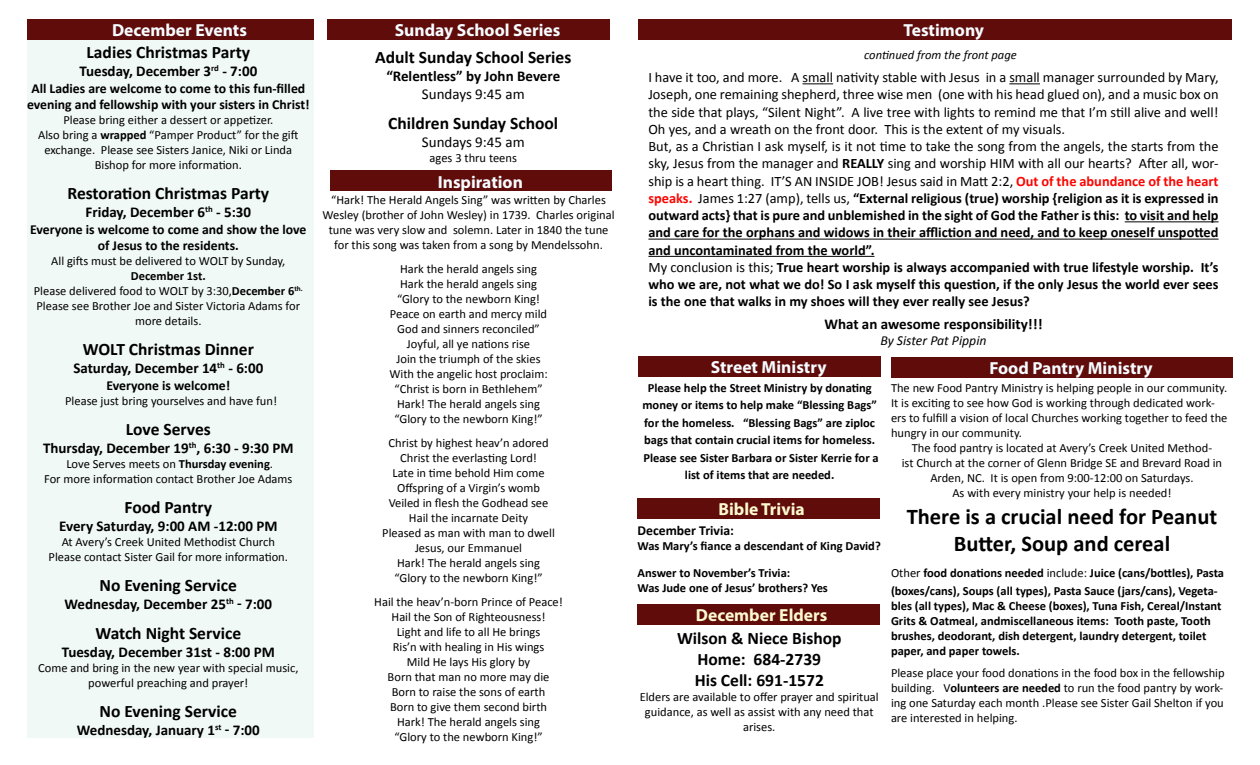
<style>
.page{position:relative;width:1260px;height:765px;background:#fff}
.page>*{position:absolute;margin:0;border:0;box-sizing:border-box;transform-origin:0 0}
.t1{font:700 22.5px/27px "Calibri";color:#000;text-align:center}
.t2{font:700 17.5px/21px "Calibri";color:#000;text-align:center}
.t3{font:700 17.5px "Myriad Pro";color:#f6fcff}
.t4{font:700 17.5px "Myriad Pro";color:#fdf9ce}
.t5{font:700 15px "Calibri";color:#000}
.t6{font:15px "Calibri";color:#000}
.t7{font:14.38px/17.2px "Calibri";color:#000}
.t8{font:700 13.75px/16.5px "Calibri";color:#000;text-align:center}
.t9{font:italic 13.75px "Calibri";color:#000}
.t10{font:12.5px/15px "Calibri";color:#000;text-align:center}
.t11{font:700 12.5px/17.5px "Calibri";color:#000}
.t12{font:italic 12.5px "Calibri";color:#000}
.s1{font-weight:700}
.s2{font-weight:700;color:#fc0500}
.s3{font-weight:400}
</style>
<div class="page">
<div style="left:27px;top:27px;width:286px;height:711px;background:#f1f9f6"></div>
<div style="left:27px;top:19px;width:287px;height:21px;background:#5f0c0b"></div>
<div style="left:638px;top:19px;width:593px;height:21px;background:#5f0c0b"></div>
<div style="left:328px;top:19px;width:282px;height:21px;background:#5f0c0b"></div>
<div style="left:330px;top:171px;width:282px;height:20px;background:#5f0c0b"></div>
<div style="left:638px;top:604px;width:242px;height:21px;background:#5f0c0b"></div>
<div style="left:638px;top:498px;width:242px;height:21px;background:#5f0c0b"></div>
<div style="left:891px;top:358px;width:342px;height:20px;background:#5f0c0b"></div>
<hr style="left:803px;top:83px;width:30px;height:1px;background:#000">
<hr style="left:1009px;top:83px;width:31px;height:1px;background:#000">
<hr style="left:1125px;top:221px;width:94px;height:1px;background:#000">
<hr style="left:648px;top:239px;width:571px;height:1px;background:#000">
<hr style="left:648px;top:256px;width:227px;height:1px;background:#000">
<div style="left:638px;top:356px;width:243px;height:21px;background:#5f0c0b"></div>
<h2 class="t3" style="left:112px;top:19px;width:136px">December Events</h2>
<h2 class="t3" style="left:904px;top:19px;width:82px">Testimony</h2>
<h2 class="t2" style="left:87px;top:42px;width:165px">Ladies Christmas Party</h2>
<p class="t5" style="left:79px;top:62px;width:179px">Tuesday, December 3<sup>rd</sup> - 7:00</p>
<p class="t8" style="left:27px;top:80px;width:284px">All Ladies are welcome to come to this fun-filled evening and fellowship with your sisters in Christ!</p>
<p class="t10" style="left:38px;top:113px;width:262px">Please bring either a dessert or appetizer.<br>Also bring a <span class="s1">wrapped</span> “Pamper Product” for the gift exchange. Please see Sisters Janice, Niki or Linda Bishop for more information.</p>
<h2 class="t2" style="left:67px;top:183px;width:203px">Restoration Christmas Party</h2>
<p class="t5" style="left:86px;top:203px;width:167px">Friday, December 6<sup>th</sup> - 5:30</p>
<p class="t8" style="left:30px;top:221px;width:278px">Everyone is welcome to come and show the love of Jesus to the residents.</p>
<p class="t10" style="left:51px;top:254px;width:236px">All gifts must be delivered to WOLT by Sunday,</p>
<p class="t10" style="left:34px;top:269px;width:270px"><span class="s1">December 1st.<br></span>Please delivered food to WOLT by 3:30,<span class="s1">December 6</span><sup>th.<br></sup>Please see Brother Joe and Sister Victoria Adams for more details.</p>
<h2 class="t2" style="left:83px;top:339px;width:173px">WOLT Christmas Dinner</h2>
<p class="t5" style="left:73px;top:359px;width:192px">Saturday, December 14<sup>th</sup> - 6:00</p>
<p class="t8" style="left:106px;top:377px;width:125px">Everyone is welcome!</p>
<p class="t10" style="left:65px;top:393px;width:213px">Please just bring yourselves and have fun!</p>
<h2 class="t2" style="left:126px;top:419px;width:86px">Love Serves</h2>
<p class="t5" style="left:43px;top:438px;width:252px">Thursday, December 19<sup>th</sup>, 6:30 - 9:30 PM</p>
<p class="t10" style="left:44px;top:456px;width:250px">Love Serves meets on <span class="s1">Thursday evening</span>.<br>For more information contact Brother Joe Adams</p>
<h2 class="t2" style="left:125px;top:497px;width:89px">Food Pantry</h2>
<p class="t5" style="left:59px;top:516px;width:220px">Every Saturday, 9:00 AM -12:00 PM</p>
<p class="t10" style="left:49px;top:534px;width:241px">At Avery’s Creek United Methodist Church<br>Please contact Sister Gail for more information.</p>
<h2 class="t2" style="left:100px;top:575px;width:139px">No Evening Service</h2>
<p class="t5" style="left:65px;top:594px;width:209px">Wednesday, December 25<sup>th</sup> - 7:00</p>
<h2 class="t2" style="left:95px;top:623px;width:147px">Watch Night Service</h2>
<p class="t5" style="left:62px;top:642px;width:215px">Tuesday, December 31st - 8:00 PM</p>
<p class="t10" style="left:38px;top:660px;width:262px">Come and bring in the new year with special music, powerful preaching and prayer!</p>
<h2 class="t2" style="left:100px;top:701px;width:139px">No Evening Service</h2>
<p class="t5" style="left:77px;top:720px;width:184px">Wednesday, January 1<sup>st</sup> - 7:00</p>
<h2 class="t3" style="left:395px;top:19px;width:167px">Sunday School Series</h2>
<h2 class="t2" style="left:375px;top:47px;width:198px">Adult Sunday School Series</h2>
<p class="t5" style="left:386px;top:67px;width:175px">“Relentless” by John Bevere</p>
<p class="t6" style="left:422px;top:85px;width:104px">Sundays 9:45 am</p>
<h2 class="t2" style="left:388px;top:113px;width:171px">Children Sunday School</h2>
<p class="t6" style="left:422px;top:133px;width:104px">Sundays 9:45 am</p>
<p class="t10" style="left:430px;top:151px;width:89px">ages 3 thru teens</p>
<p class="t12" style="left:864px;top:47px;width:154px">continued from the front page</p>
<p class="t7" style="left:648px;top:69px;width:572px">I have it too, and more. A small nativity stable with Jesus in a small manager surrounded by Mary, Joseph, one remaining shepherd, three wise men (one with his head glued on), and a music box on the side that plays, “Silent Night”. A live tree with lights to remind me that I’m still alive and well!<br>Oh yes, and a wreath on the front door. This is the extent of my visuals.<br>But, as a Christian I ask myself, is it not time to take the song from the angels, the starts from the sky, Jesus from the manager and <span class="s1">REALLY</span> sing and worship HIM with all our hearts? After all, wor&shy;ship is a heart thing. IT’S AN INSIDE JOB! Jesus said in Matt 2:2, <span class="s2">Out of the abundance of the heart speaks.</span> James 1:27 (amp), tells us, <span class="s1">“External religious (true) worship {religion as it is expressed in outward acts} that is pure and unblemished in the sight of God the Father is this: to visit and help and care for the orphans and widows in their affliction and need, and to keep oneself unspotted and uncontaminated from the world”.<br></span>My conclusion is this; <span class="s1">True heart worship is always accompanied with true lifestyle worship. It’s who we are, not what we do! So I ask myself this question, if the only Jesus the world ever sees is the one that walks in my shoes will they ever really see Jesus?</span></p>
<p class="t5" style="left:824px;top:314px;width:220px">What an awesome responsibility!!!</p>
<p class="t9" style="left:880px;top:332px;width:108px">By Sister Pat Pippin</p>
<h2 class="t3" style="left:711px;top:356px;width:117px">Street Ministry</h2>
<h2 class="t3" style="left:438px;top:170px;width:87px">Inspiration</h2>
<p class="t10" style="left:323px;top:192px;width:294px">“Hark! The Herald Angels Sing” was written by Charles Wesley (brother of John Wesley) in 1739. Charles original tune was very slow and solemn. Later in 1840 the tune for this song was taken from a song by Mendelssohn.</p>
<p class="t10" style="left:389px;top:261px;width:160px">Hark the herald angels sing<br>Hark the herald angels sing “Glory to the newborn King!<br>Peace on earth and mercy mild<br>God and sinners reconciled”<br>Joyful, all ye nations rise<br>Join the triumph of the skies<br>With the angelic host proclaim: “Christ is born in Bethlehem”<br>Hark! The herald angels sing “Glory to the newborn King!”</p>
<p class="t10" style="left:382px;top:435px;width:174px">Christ by highest heav’n adored<br>Christ the everlasting Lord!<br>Late in time behold Him come<br>Offspring of a Virgin’s womb<br>Veiled in flesh the Godhead see<br>Hail the incarnate Deity<br>Pleased as man with man to dwell<br>Jesus, our Emmanuel<br>Hark! The herald angels sing “Glory to the newborn King!”</p>
<p class="t10" style="left:374px;top:594px;width:190px">Hail the heav’n-born Prince of Peace!<br>Hail the Son of Righteousness!<br>Light and life to all He brings<br>Ris’n with healing in His wings<br>Mild He lays His glory by<br>Born that man no more may die<br>Born to raise the sons of earth<br>Born to give them second birth<br>Hark! The herald angels sing<br>“Glory to the newborn King!”</p>
<h2 class="t3" style="left:989px;top:357px;width:165px">Food Pantry Ministry</h2>
<p class="t10" style="left:891px;top:380px;width:338px;text-align:left">The new Food Pantry Ministry is helping people in our community.<br>It is exciting to see how God is working through dedicated work&shy;ers to fulfill a vision of local Churches working together to feed the hungry in our community.</p>
<p class="t10" style="left:902px;top:440px;width:322px">The food pantry is located at Avery’s Creek United Method-<br>ist Church at the corner of Glenn Bridge SE and Brevard Road in Arden, NC. It is open from 9:00-12:00 on Saturdays.<br>As with every ministry your help is needed!</p>
<h1 class="t1" style="left:907px;top:503px;width:312px">There is a crucial need for Peanut<br>Butter, Soup and cereal</h1>
<p class="t11" style="left:891px;top:564px;width:335px"><span class="s3">Other</span> food donations needed <span class="s3">include:</span> Juice (cans/bottles), Pasta (boxes/cans), Soups (all types), Pasta Sauce (jars/cans), Vegeta-</p>
<p class="t11" style="left:891px;top:598px;width:332px;line-height:15px">bles (all types), Mac &amp; Cheese (boxes), Tuna Fish, Cereal/Instant Grits &amp; Oatmeal, andmiscellaneous items: Tooth paste, Tooth brushes, deodorant, dish detergent, laundry detergent, toilet paper, and paper towels.</p>
<p class="t10" style="left:891px;top:666px;width:335px;text-align:justify">Please place your food donations in the food box in the fellowship building. V<span class="s1">olunteers are needed</span> to run the food pantry by work&shy;ing one Saturday each month .Please see Sister Gail Shelton if you are interested in helping.</p>
<p class="t11" style="left:642px;top:379px;width:238px;text-align:center">Please help the Street Ministry by donating money or items to help make “Blessing Bags” for the homeless. “Blessing Bags” are ziploc bags that contain crucial items for homeless.<br>Please see Sister Barbara or Sister Kerrie for a list of items that are needed.</p>
<h2 class="t4" style="left:719px;top:498px;width:88px">Bible Trivia</h2>
<p class="t8" style="left:638px;top:522px;width:98px">December Trivia:</p>
<p class="t11" style="left:638px;top:533px;width:245px;line-height:27px">Was Mary’s fiance a descendant of King David?<br>Answer to November’s Trivia:</p>
<p class="t11" style="left:638px;top:579px;width:192px">Was Jude one of Jesus’ brothers? Yes</p>
<h2 class="t4" style="left:696px;top:604px;width:133px">December Elders</h2>
<h2 class="t2" style="left:677px;top:628px;width:166px">Wilson &amp; Niece Bishop<br>Home: 684-2739<br>His Cell: 691-1572</h2>
<p class="t10" style="left:640px;top:690px;width:241px">Elders are available to offer prayer and spiritual guidance, as well as assist with any need that arises.</p>
</div>
